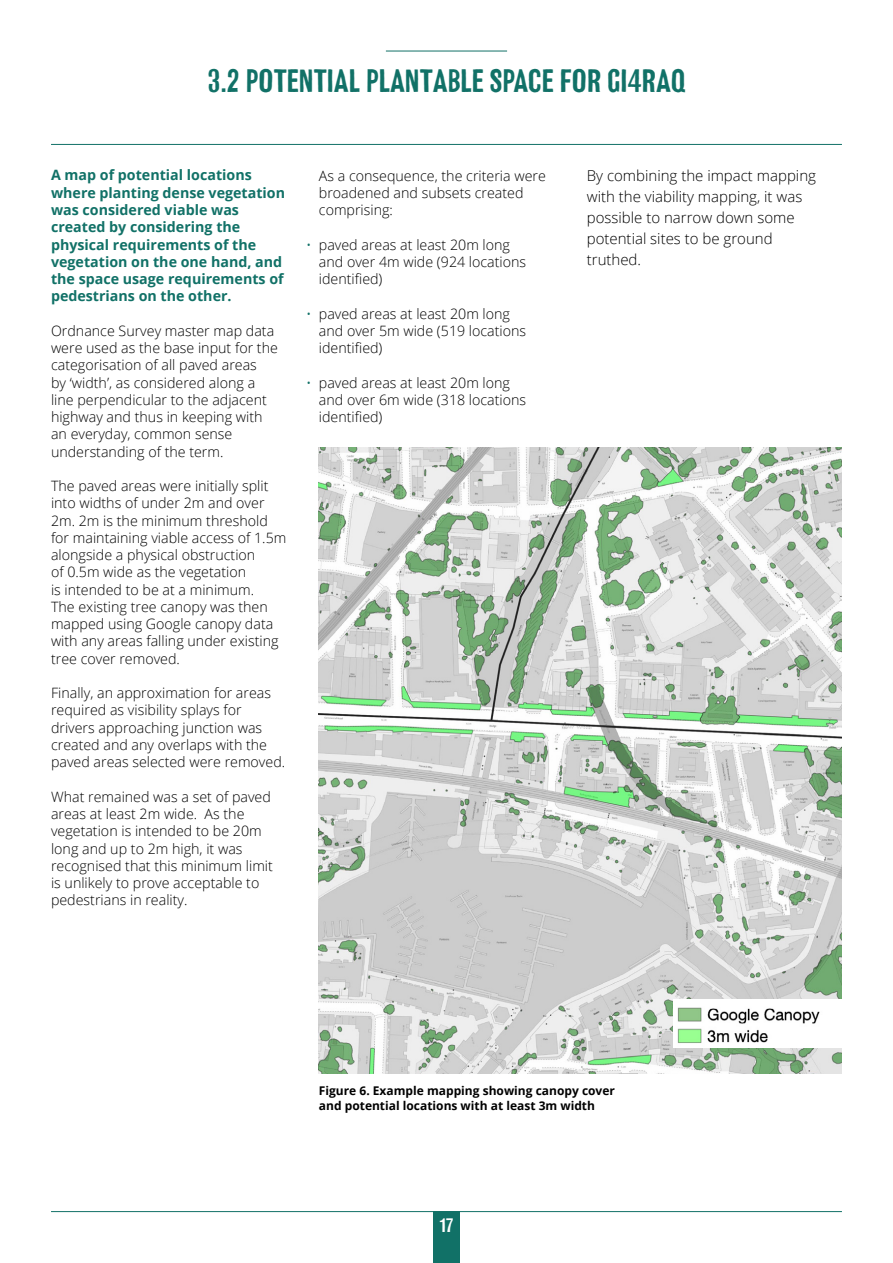
<style>
.page{position:relative;width:893px;height:1263px;background:#fff}
.page>*{position:absolute;margin:0;border:0;box-sizing:border-box;transform-origin:0 0}
.t1{font:30px "Trunk";color:#117167}
.t2{font:18px "Trunk";color:#fff}
.t3{font:300 15px/21px "Open Sans";color:#000}
.t4{font:300 14.25px/17.2px "Open Sans";color:#000}
.t5{font:700 14.25px/17.2px "Open Sans";color:#117167}
.t6{font:700 12px/15px "Open Sans";color:#000}
.s1{color:#117167}
</style>
<div class="page">
<div style="left:433px;top:1211px;width:27px;height:52px;background:#117167"></div>
<hr style="left:51px;top:1211px;width:791px;height:1px;background:#117167">
<hr style="left:386px;top:51px;width:121px;height:1px;background:#117167">
<img style="left:319px;top:447px;width:523px;height:626px">
<div style="left:673px;top:999px;width:175px;height:49px;background:#fff"></div>
<img style="left:677px;top:1007px;width:143px;height:36px">
<hr style="left:51px;top:144px;width:791px;height:1px;background:#117167">
<h1 class="t1" style="left:207px;top:67px;width:480px">3.2 POTENTIAL PLANTABLE SPACE FOR GI4RAQ</h1>
<p class="t5" style="left:51px;top:166px;width:236px">A map of potential locations where planting dense vegetation was considered viable was created by considering the physical requirements of the vegetation on the one hand, and the space usage requirements of pedestrians on the other.</p>
<p class="t4" style="left:51px;top:322px;width:228px">Ordnance Survey master map data were used as the base input for the categorisation of all paved areas<br>by ‘width’, as considered along a line perpendicular to the adjacent highway and thus in keeping with an everyday, common sense understanding of the term.</p>
<p class="t4" style="left:51px;top:477px;width:237px">The paved areas were initially split into widths of under 2m and over<br>2m. 2m is the minimum threshold for maintaining viable access of 1.5m alongside a physical obstruction<br>of 0.5m wide as the vegetation<br>is intended to be at a minimum.<br>The existing tree canopy was then mapped using Google canopy data with any areas falling under existing tree cover removed.</p>
<p class="t4" style="left:51px;top:684px;width:236px">Finally, an approximation for areas required as visibility splays for drivers approaching junction was created and any overlaps with the paved areas selected were removed.</p>
<p class="t4" style="left:51px;top:787px;width:223px">What remained was a set of paved areas at least 2m wide. As the vegetation is intended to be 20m long and up to 2m high, it was recognised that this minimum limit is unlikely to prove acceptable to pedestrians in reality.</p>
<p class="t4" style="left:319px;top:167px;width:228px">As a consequence, the criteria were broadened and subsets created comprising:</p>
<p class="t4" style="left:319px;top:236px;width:209px;text-indent:-13px"><span class="s1">•</span> paved areas at least 20m long and over 4m wide (924 locations identified)</p>
<p class="t4" style="left:319px;top:305px;width:209px;text-indent:-13px"><span class="s1">•</span> paved areas at least 20m long and over 5m wide (519 locations identified)</p>
<p class="t4" style="left:319px;top:374px;width:209px;text-indent:-13px"><span class="s1">•</span> paved areas at least 20m long and over 6m wide (318 locations identified)</p>
<p class="t3" style="left:587px;top:165px;width:231px">By combining the impact mapping with the viability mapping, it was possible to narrow down some potential sites to be ground truthed.</p>
<p class="t6" style="left:319px;top:1083px;width:298px">Figure 6. Example mapping showing canopy cover and potential locations with at least 3m width</p>
<p class="t2" style="left:439px;top:1217px;width:16px">17</p>
</div>
